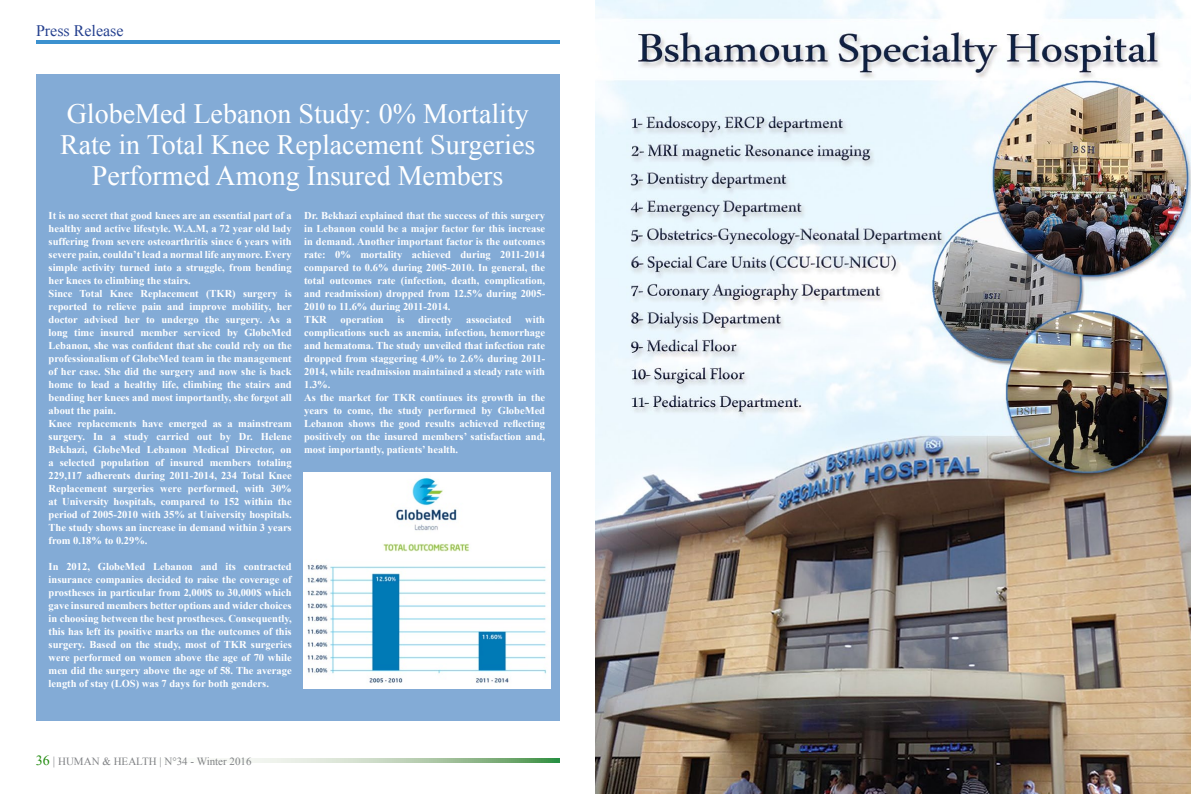
<style>
.page{position:relative;width:1191px;height:794px;background:#fff}
.page>*{position:absolute;margin:0;border:0;box-sizing:border-box;transform-origin:0 0}
.t1{font:28px/31px "Times New Roman";color:#fff;text-align:center}
.t2{font:16px "Times New Roman";color:#25408f}
.t3{font:11px "Times New Roman";color:#808285}
.t4{font:700 10.5px/13px "Times New Roman";color:#fff}
.s1{font-size:14px;color:#228b0f}
.s2{font-size:12px}
</style>
<div class="page">
<svg style="left:229px;top:758px;width:330px;height:5px;background:#b4cfb1"></svg>
<hr style="left:36px;top:41px;width:523px;height:3px;background:#3c91cf">
<div style="left:36px;top:74px;width:523px;height:646px;background:#83abd6"></div>
<img style="left:304px;top:472px;width:246px;height:216px">
<img style="left:595px;top:0;width:596px;height:794px">
<h2 class="t2" style="left:36px;top:19px;width:89px">Press Release</h2>
<h1 class="t1" style="left:60px;top:98px;width:477px">GlobeMed Lebanon Study: 0% Mortality<br>Rate in Total Knee Replacement Surgeries<br>Performed Among Insured Members</h1>
<p class="t4" style="left:49px;top:209px;width:245px">It is no secret that good knees are an essential part of a healthy and active lifestyle. W.A.M, a 72 year old lady suffering from severe osteoarthritis since 6 years with severe pain, couldn’t lead a normal life anymore. Every simple activity turned into a struggle, from bending her knees to climbing the stairs.<br>Since Total Knee Replacement (TKR) surgery is reported to relieve pain and improve mobility, her doctor advised her to undergo the surgery. As a long time insured member serviced by GlobeMed Lebanon, she was confident that she could rely on the professionalism of GlobeMed team in the management of her case. She did the surgery and now she is back home to lead a healthy life, climbing the stairs and bending her knees and most importantly, she forgot all about the pain.<br>Knee replacements have emerged as a mainstream surgery. In a study carried out by Dr. Helene Bekhazi, GlobeMed Lebanon Medical Director, on a selected population of insured members totaling 229,117 adherents during 2011-2014, 234 Total Knee Replacement surgeries were performed, with 30% at University hospitals, compared to 152 within the period of 2005-2010 with 35% at University hospitals.<br>The study shows an increase in demand within 3 years from 0.18% to 0.29%.</p>
<p class="t4" style="left:49px;top:560px;width:245px;text-align:justify">In 2012, GlobeMed Lebanon and its contracted insurance companies decided to raise the coverage of prostheses in particular from 2,000$ to 30,000$ which gave insured members better options and wider choices in choosing between the best prostheses. Consequently, this has left its positive marks on the outcomes of this surgery. Based on the study, most of TKR surgeries were performed on women above the age of 70 while men did the surgery above the age of 58. The average length of stay (LOS) was 7 days for both genders.</p>
<p class="t4" style="left:304px;top:209px;width:242px">Dr. Bekhazi explained that the success of this surgery in Lebanon could be a major factor for this increase in demand. Another important factor is the outcomes rate: 0% mortality achieved during 2011-2014 compared to 0.6% during 2005-2010. In general, the total outcomes rate (infection, death, complication, and readmission) dropped from 12.5% during 2005- 2010 to 11.6% during 2011-2014.<br>TKR</p>
<p class="t4" style="left:304px;top:313px;width:242px;text-indent:221px">with complications such as anemia, infection, hemorrhage and hematoma. The study unveiled that infection rate dropped from staggering 4.0% to 2.6% during 2011- 2014, while readmission maintained a steady rate with 1.3%.<br>As the market for TKR continues its growth in the years to come, the study performed by GlobeMed Lebanon shows the good results achieved reflecting positively on the insured members’ satisfaction and, most importantly, patients’ health.</p>
<p class="t4" style="left:340px;top:313px;width:45px">operation</p>
<p class="t4" style="left:397px;top:313px;width:9px">is</p>
<p class="t4" style="left:418px;top:313px;width:36px">directly</p>
<p class="t4" style="left:466px;top:313px;width:47px">associated</p>
<p class="t3" style="left:36px;top:754px;width:217px"><span class="s1">36</span> <span class="s2">|</span> HUMAN &amp; HEALTH | N°34 - Winter 2016</p>
</div>
